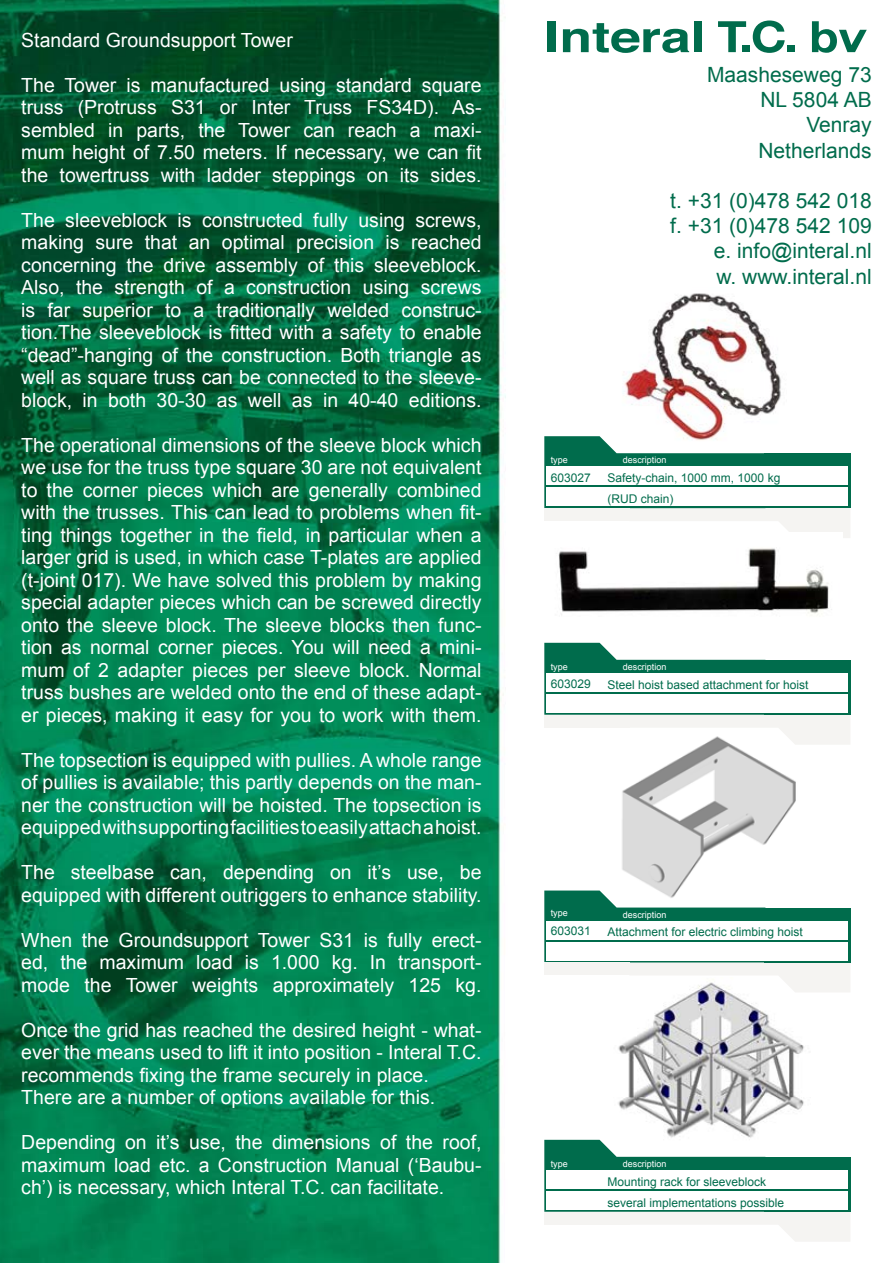
<style>
.page{position:relative;width:893px;height:1263px;background:#fff}
.page>*{position:absolute;margin:0;border:0;box-sizing:border-box;transform-origin:0 0}
.t1{font:21px/25.2px "Arial";color:#006c4c;text-align:right}
.t2{font:19.5px/22.5px "Arial";color:#fff;text-align:justify}
.t3{font:12px/21px "Arial";color:#006c4c}
.t4{font:9px "Arial";color:#fff}
</style>
<div class="page">
<img style="left:0;top:0;width:851px;height:1263px">
<svg style="left:718px;top:21px;width:28px;height:31px"></svg>
<div style="left:742px;top:45px;width:8px;height:7px;background:#006c4c"></div>
<svg style="left:753px;top:21px;width:32px;height:32px"></svg>
<div style="left:787px;top:45px;width:8px;height:7px;background:#006c4c"></div>
<svg style="left:812px;top:21px;width:55px;height:32px"></svg>
<div style="left:548px;top:21px;width:8px;height:31px;background:#006c4c"></div>
<svg style="left:563px;top:23px;width:126px;height:30px"></svg>
<div style="left:694px;top:21px;width:8px;height:31px;background:#006c4c"></div>
<img style="left:605px;top:287px;width:208px;height:149px">
<img style="left:613px;top:992px;width:199px;height:148px">
<img style="left:588px;top:745px;width:234px;height:145px">
<svg style="left:544px;top:890px;width:306px;height:102px"></svg>
<div style="left:546px;top:921px;width:302px;height:19px;background:#fff"></div>
<div style="left:547px;top:942px;width:301px;height:18px;background:#fff"></div>
<div style="left:544px;top:962px;width:85px;height:13px;background:#f5f4f2"></div>
<svg style="left:544px;top:1140px;width:306px;height:102px"></svg>
<div style="left:546px;top:1170px;width:302px;height:19px;background:#fff"></div>
<div style="left:547px;top:1191px;width:301px;height:19px;background:#fff"></div>
<div style="left:544px;top:1212px;width:85px;height:13px;background:#f5f4f2"></div>
<svg style="left:544px;top:436px;width:306px;height:102px"></svg>
<div style="left:546px;top:467px;width:302px;height:18px;background:#fff"></div>
<div style="left:547px;top:487px;width:301px;height:19px;background:#fff"></div>
<div style="left:544px;top:508px;width:85px;height:13px;background:#f5f4f2"></div>
<img style="left:547px;top:532px;width:295px;height:102px">
<svg style="left:544px;top:643px;width:306px;height:102px"></svg>
<div style="left:546px;top:673px;width:302px;height:19px;background:#fff"></div>
<div style="left:547px;top:694px;width:301px;height:19px;background:#fff"></div>
<div style="left:544px;top:715px;width:85px;height:13px;background:#f5f4f2"></div>
<p class="t2" style="left:21px;top:29px;width:273px">Standard Groundsupport Tower</p>
<p class="t2" style="left:21px;top:74px;width:462px">The Tower is manufactured using standard square truss (Protruss S31 or Inter Truss FS34D). As&shy;sembled in parts, the Tower can reach a maxi&shy;mum height of 7.50 meters. If necessary, we can fit the towertruss with ladder steppings on its sides.</p>
<p class="t2" style="left:21px;top:209px;width:462px">The sleeveblock is constructed fully using screws, making sure that an optimal precision is reached concerning the drive assembly of this sleeveblock.<br>Also, the strength of a construction using screws is far superior to a traditionally welded construc&shy;tion.The sleeveblock is fitted with a safety to enable “dead”-hanging of the construction. Both triangle as well as square truss can be connected to the sleeve&shy;block, in both 30-30 as well as in 40-40 editions.</p>
<p class="t2" style="left:21px;top:434px;width:462px">The operational dimensions of the sleeve block which we use for the truss type square 30 are not equivalent to the corner pieces which are generally combined with the trusses. This can lead to problems when fit&shy;ting things together in the field, in particular when a larger grid is used, in which case T-plates are applied (t-joint 017). We have solved this problem by making special adapter pieces which can be screwed directly onto the sleeve block. The sleeve blocks then func&shy;tion as normal corner pieces. You will need a mini&shy;mum of 2 adapter pieces per sleeve block. Normal truss bushes are welded onto the end of these adapt&shy;er pieces, making it easy for you to work with them.</p>
<p class="t2" style="left:21px;top:749px;width:462px">The topsection is equipped with pullies. A whole range of pullies is available; this partly depends on the man&shy;ner the construction will be hoisted. The topsection is equipped with supporting facilities to easily attach a hoist.</p>
<p class="t2" style="left:21px;top:861px;width:462px">The steelbase can, depending on it’s use, be equipped with different outriggers to enhance stability.</p>
<p class="t2" style="left:21px;top:929px;width:462px">When the Groundsupport Tower S31 is fully erect&shy;ed, the maximum load is 1.000 kg. In transport&shy;mode the Tower weights approximately 125 kg.</p>
<p class="t2" style="left:21px;top:1019px;width:462px;text-align:left">Once the grid has reached the desired height - what&shy;ever the means used to lift it into position - Interal T.C. recommends fixing the frame securely in place.<br>There are a number of options available for this.</p>
<p class="t2" style="left:21px;top:1131px;width:462px">Depending on it’s use, the dimensions of the roof, maximum load etc. a Construction Manual (‘Baubu&shy;ch’) is necessary, which Interal T.C. can facilitate.</p>
<p class="t1" style="left:707px;top:62px;width:166px">Maasheseweg 73<br>NL 5804 AB<br>Venray<br>Netherlands</p>
<p class="t1" style="left:670px;top:188px;width:203px">t. +31 (0)478 542 018 f. +31 (0)478 542 109 e. info@interal.nl<br>w. www.interal.nl</p>
<p class="t4" style="left:551px;top:454px;width:19px">type</p>
<p class="t3" style="left:551px;top:467px;width:42px">603027</p>
<p class="t4" style="left:623px;top:454px;width:45px">description</p>
<p class="t3" style="left:608px;top:467px;width:174px">Safety-chain, 1000 mm, 1000 kg (RUD chain)</p>
<p class="t4" style="left:551px;top:661px;width:19px">type</p>
<p class="t3" style="left:551px;top:674px;width:42px">603029</p>
<p class="t4" style="left:623px;top:661px;width:45px">description</p>
<p class="t3" style="left:608px;top:674px;width:202px">Steel hoist based attachment for hoist</p>
<p class="t4" style="left:551px;top:907px;width:19px">type</p>
<p class="t3" style="left:551px;top:920px;width:42px">603031</p>
<p class="t4" style="left:623px;top:908px;width:45px">description</p>
<p class="t3" style="left:608px;top:922px;width:197px">Attachment for electric climbing hoist</p>
<p class="t4" style="left:551px;top:1158px;width:19px">type</p>
<p class="t4" style="left:623px;top:1158px;width:45px">description</p>
<p class="t3" style="left:608px;top:1171px;width:178px">Mounting rack for sleeveblock several implementations possible</p>
</div>
